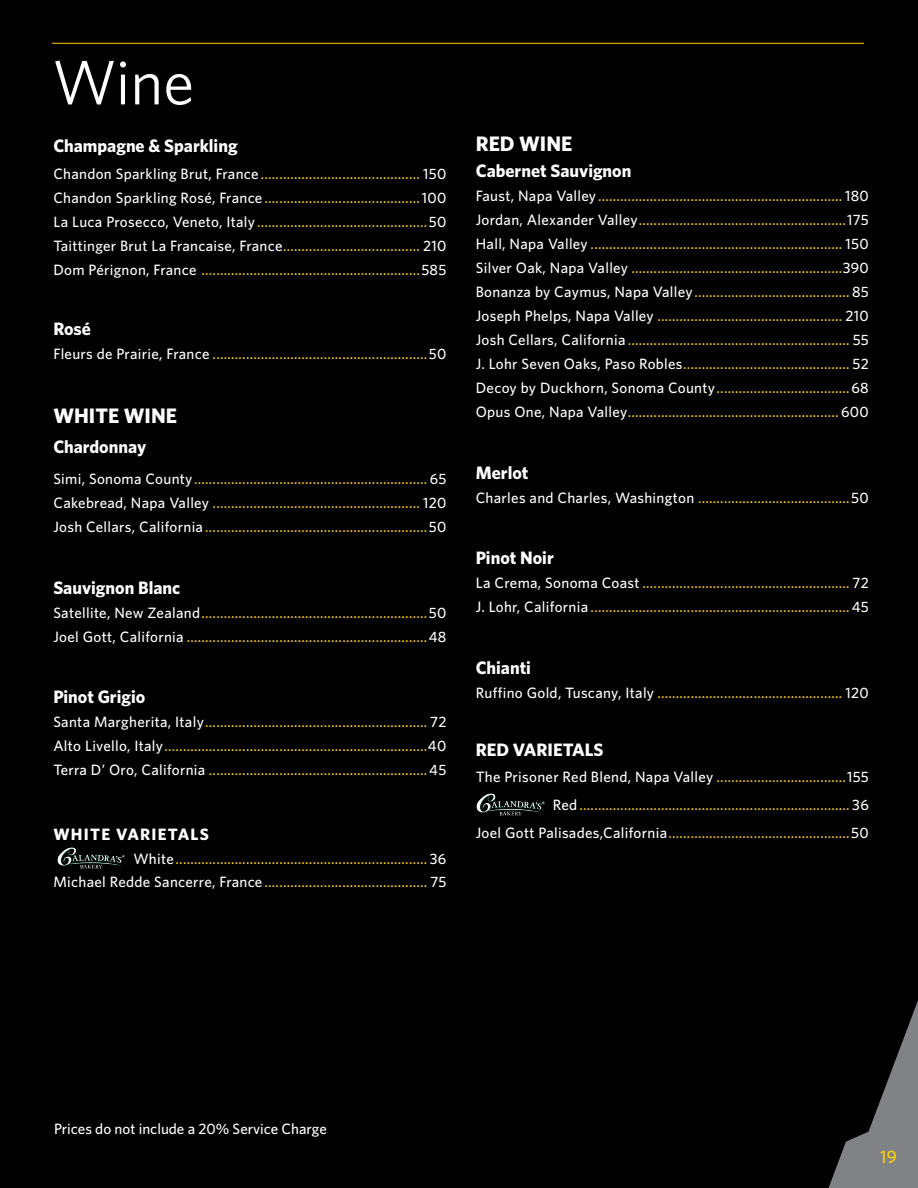
<style>
.page{position:relative;width:918px;height:1188px;background:#000}
.page>*{position:absolute;margin:0;border:0;box-sizing:border-box;transform-origin:0 0}
.t1{font:63px "Whitney";color:#fff}
.Item{font:700 21px "Whitney";color:#fff}
.Item_Name{font:700 21px "Whitney";color:#fff}
.Item_Name-2{font:700 18px "Whitney";color:#fff}
.Item-2{font:700 18px "Whitney";color:#fff}
.Body{font:700 18px "Whitney";color:#fff}
.t2{font:500 18px "Whitney";color:#fed105}
.Body-2{font:700 16.5px "Whitney";letter-spacing:.075em;color:#fff}
.Body-3{font:500 15px/24px "Whitney";letter-spacing:.02em;color:#fed105}
.Description{font:500 15px "Whitney";color:#fff}
.s1{color:#fff}
</style>
<div class="page">
<svg style="left:829px;top:1000px;width:89px;height:188px"></svg>
<img style="left:57px;top:847px;width:68px;height:22px">
<img style="left:476px;top:793px;width:69px;height:23px">
<hr style="left:52px;top:43px;width:812px;height:1px;background:#fed105">
<p class="t1" style="left:52px;top:41px;width:144px">Wine</p>
<p class="Item-2" style="left:53px;top:133px;width:186px">Champagne &amp; Sparkling</p>
<p class="Body-3" style="left:53px;top:162px;width:395px"><span class="s1">Chandon Sparkling Brut, France</span> ........................................... <span class="s1">150</span></p>
<p class="Body-3" style="left:53px;top:186px;width:395px"><span class="s1">Chandon Sparkling Rosé, France</span> ..........................................<span class="s1">100</span></p>
<p class="Body-3" style="left:53px;top:210px;width:395px"><span class="s1">La Luca Prosecco, Veneto, Italy</span>..............................................<span class="s1">50</span></p>
<p class="Body-3" style="left:53px;top:234px;width:395px"><span class="s1">Taittinger Brut La Francaise, France</span>..................................... <span class="s1">210</span></p>
<p class="Body-3" style="left:53px;top:258px;width:395px"><span class="s1">Dom Pérignon, France</span> ...........................................................<span class="s1">585</span></p>
<p class="Item-2" style="left:53px;top:316px;width:39px">Rosé</p>
<p class="Body-3" style="left:53px;top:341px;width:395px"><span class="s1">Fleurs de Prairie, France</span> ..........................................................<span class="s1">50</span></p>
<p class="Item" style="left:53px;top:401px;width:125px">WHITE WINE</p>
<p class="Item-2" style="left:53px;top:435px;width:94px">Chardonnay</p>
<p class="Body-3" style="left:53px;top:467px;width:395px"><span class="s1">Simi, Sonoma County</span>............................................................... <span class="s1">65</span></p>
<p class="Body-3" style="left:53px;top:491px;width:395px"><span class="s1">Cakebread, Napa Valley</span> ........................................................ <span class="s1">120<br>Josh Cellars, California</span> ............................................................<span class="s1">50</span></p>
<p class="Item_Name-2" style="left:53px;top:575px;width:129px">Sauvignon Blanc</p>
<p class="Body-3" style="left:53px;top:600px;width:395px"><span class="s1">Satellite, New Zealand</span>.............................................................<span class="s1">50</span></p>
<p class="Body-3" style="left:53px;top:624px;width:395px"><span class="s1">Joel Gott, California</span> .................................................................<span class="s1">48</span></p>
<p class="Item_Name-2" style="left:53px;top:685px;width:93px">Pinot Grigio</p>
<p class="Body-3" style="left:53px;top:710px;width:394px"><span class="s1">Santa Margherita, Italy</span>............................................................ <span class="s1">72</span></p>
<p class="Body-3" style="left:53px;top:734px;width:395px"><span class="s1">Alto Livello, Italy</span>.......................................................................<span class="s1">40</span></p>
<p class="Body-3" style="left:53px;top:758px;width:395px"><span class="s1">Terra D’ Oro, California</span> ...........................................................<span class="s1">45</span></p>
<p class="Body-2" style="left:53px;top:823px;width:157px">WHITE VARIETALS</p>
<p class="Body-3" style="left:133px;top:846px;width:314px"><span class="s1">White</span>.................................................................... <span class="s1">36</span></p>
<p class="Body-3" style="left:53px;top:870px;width:394px"><span class="s1">Michael Redde Sancerre, France</span> ............................................ <span class="s1">75</span></p>
<p class="Item_Name" style="left:476px;top:130px;width:98px">RED WINE</p>
<p class="Item_Name-2" style="left:476px;top:159px;width:157px">Cabernet Sauvignon</p>
<p class="Body-3" style="left:476px;top:184px;width:395px"><span class="s1">Faust, Napa Valley</span>.................................................................. <span class="s1">180</span></p>
<p class="Body-3" style="left:476px;top:208px;width:394px"><span class="s1">Jordan, Alexander Valley</span>........................................................<span class="s1">175</span></p>
<p class="Body-3" style="left:476px;top:232px;width:395px"><span class="s1">Hall, Napa Valley</span> .................................................................... <span class="s1">150</span></p>
<p class="Body-3" style="left:476px;top:256px;width:395px"><span class="s1">Silver Oak, Napa Valley</span> .........................................................<span class="s1">390</span></p>
<p class="Body-3" style="left:476px;top:280px;width:395px"><span class="s1">Bonanza by Caymus, Napa Valley</span>.......................................... <span class="s1">85</span></p>
<p class="Body-3" style="left:476px;top:304px;width:395px"><span class="s1">Joseph Phelps, Napa Valley</span> .................................................. <span class="s1">210</span></p>
<p class="Body-3" style="left:476px;top:328px;width:394px"><span class="s1">Josh Cellars, California</span> ............................................................ <span class="s1">55</span></p>
<p class="Body-3" style="left:476px;top:352px;width:395px"><span class="s1">J. Lohr Seven Oaks, Paso Robles</span>............................................. <span class="s1">52</span></p>
<p class="Body-3" style="left:476px;top:376px;width:395px"><span class="s1">Decoy by Duckhorn, Sonoma County</span>....................................<span class="s1">68</span></p>
<p class="Body-3" style="left:476px;top:400px;width:395px"><span class="s1">Opus One, Napa Valley</span>......................................................... <span class="s1">600</span></p>
<p class="Item_Name-2" style="left:476px;top:461px;width:54px">Merlot</p>
<p class="Body-3" style="left:476px;top:486px;width:395px"><span class="s1">Charles and Charles, Washington</span> .........................................<span class="s1">50</span></p>
<p class="Body" style="left:476px;top:546px;width:80px">Pinot Noir</p>
<p class="Body-3" style="left:476px;top:571px;width:394px"><span class="s1">La Crema, Sonoma Coast</span> ........................................................ <span class="s1">72</span></p>
<p class="Body-3" style="left:476px;top:595px;width:395px"><span class="s1">J. Lohr, California</span> ......................................................................<span class="s1">45</span></p>
<p class="Body" style="left:476px;top:656px;width:57px">Chianti</p>
<p class="Body-3" style="left:476px;top:681px;width:395px"><span class="s1">Ruffino Gold, Tuscany, Italy</span> .................................................. <span class="s1">120</span></p>
<p class="Body" style="left:476px;top:738px;width:129px">RED VARIETALS</p>
<p class="Body-3" style="left:476px;top:765px;width:395px"><span class="s1">The Prisoner Red Blend, Napa Valley</span> ...................................<span class="s1">155</span></p>
<p class="Body-3" style="left:553px;top:793px;width:317px"><span class="s1">Red</span> ......................................................................... <span class="s1">36</span></p>
<p class="Body-3" style="left:476px;top:821px;width:395px"><span class="s1">Joel Gott Palisades,California</span>.................................................<span class="s1">50</span></p>
<p class="Description" style="left:54px;top:1119px;width:274px">Prices do not include a 20% Service Charge</p>
<p class="t2" style="left:880px;top:1144px;width:18px">19</p>
</div>
